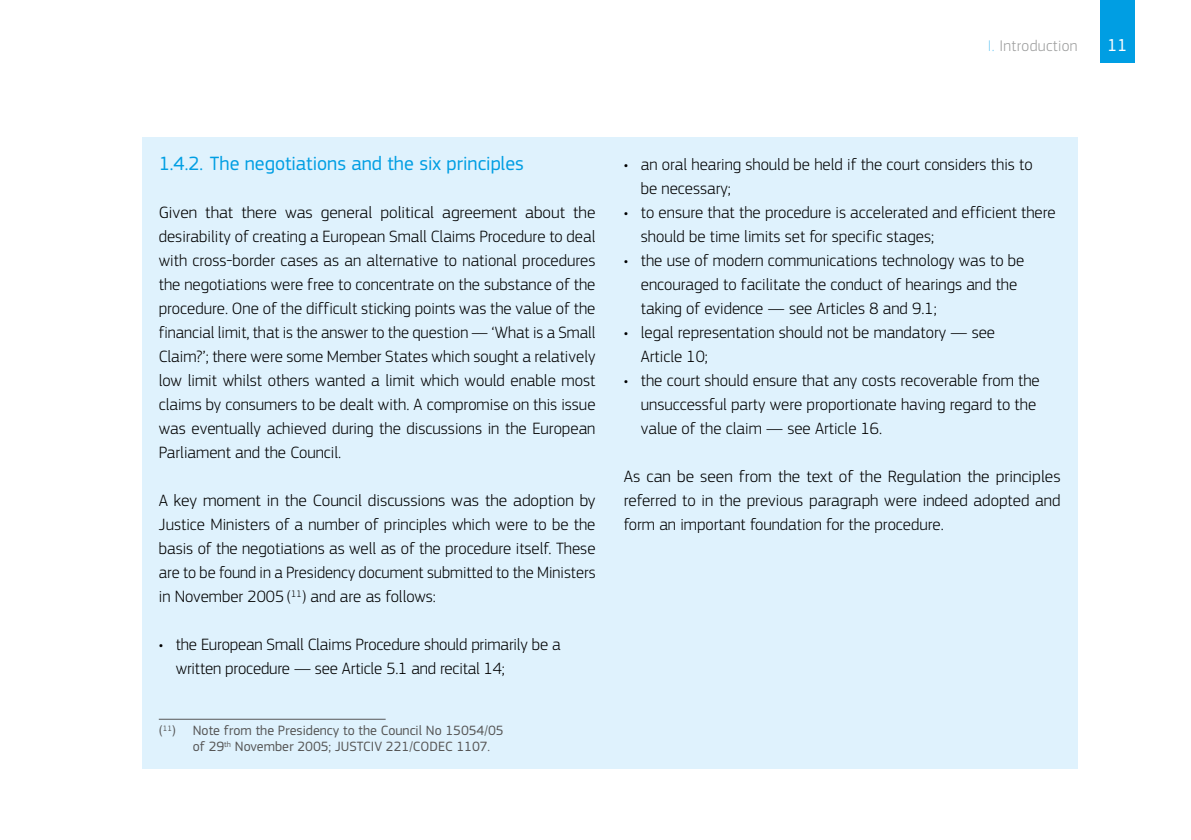
<style>
.page{position:relative;width:1191px;height:840px;background:#fff}
.page>*{position:absolute;margin:0;border:0;box-sizing:border-box;transform-origin:0 0}
.t1{font:20px "EC Square Sans Pro";color:#009ee3}
.t2{font:18px "EC Square Sans Pro";color:#fff}
.Body{font:300 17px/24px "EC Square Sans Pro";color:#000}
.t3{font:300 16px "EC Square Sans Pro";color:#9c9d9d}
.t4{font:14px/16px "EC Square Sans Pro";color:#565656}
.s1{color:#82d0f5}
</style>
<div class="page">
<div style="left:1100px;top:0;width:34px;height:62px;background:#009ee3"></div>
<div style="left:142px;top:137px;width:935px;height:630px;background:#dff2fd"></div>
<hr style="left:159px;top:718px;width:227px;height:1px;background:#565656">
<p class="t3" style="left:987px;top:36px;width:91px"><span class="s1">I.</span> Introduction</p>
<p class="t2" style="left:1107px;top:35px;width:22px">11</p>
<p class="t1" style="left:159px;top:151px;width:366px">1.4.2. The negotiations and the six principles</p>
<p class="Body" style="left:159px;top:200px;width:438px;text-align:justify">Given that there was general political agreement about the desirability of creating a European Small Claims Procedure to deal with cross-border cases as an alternative to national procedures the negotiations were free to concentrate on the substance of the procedure. One of the difficult sticking points was the value of the financial limit, that is the answer to the question — ‘What is a Small Claim?’; there were some Member States which sought a relatively low limit whilst others wanted a limit which would enable most claims by consumers to be dealt with. A compromise on this issue was eventually achieved during the discussions in the European Parliament and the Council.</p>
<p class="Body" style="left:159px;top:488px;width:438px;text-align:justify">A key moment in the Council discussions was the adoption by Justice Ministers of a number of principles which were to be the basis of the negotiations as well as of the procedure itself. These are to be found in a Presidency document submitted to the Ministers in November 2005(<sup>11</sup>) and are as follows:</p>
<p class="Body" style="left:176px;top:632px;width:386px;text-indent:-17px">• the European Small Claims Procedure should primarily be a written procedure — see Article 5.1 and recital 14;</p>
<p class="t4" style="left:193px;top:722px;width:312px;text-indent:-34px">(<sup>11</sup>) Note from the Presidency to the Council No 15054/05 of 29<sup>th</sup> November 2005; JUSTCIV 221/CODEC 1107.</p>
<p class="Body" style="left:641px;top:152px;width:393px;text-indent:-17px">• an oral hearing should be held if the court considers this to be necessary;</p>
<p class="Body" style="left:641px;top:200px;width:416px;text-indent:-17px">• to ensure that the procedure is accelerated and efficient there should be time limits set for specific stages;</p>
<p class="Body" style="left:641px;top:248px;width:385px;text-indent:-17px">• the use of modern communications technology was to be encouraged to facilitate the conduct of hearings and the taking of evidence — see Articles 8 and 9.1;</p>
<p class="Body" style="left:641px;top:320px;width:356px;text-indent:-17px">• legal representation should not be mandatory — see<br>Article 10;</p>
<p class="Body" style="left:641px;top:368px;width:400px;text-indent:-17px">• the court should ensure that any costs recoverable from the unsuccessful party were proportionate having regard to the value of the claim — see Article 16.</p>
<p class="Body" style="left:624px;top:464px;width:438px;text-align:justify">As can be seen from the text of the Regulation the principles referred to in the previous paragraph were indeed adopted and form an important foundation for the procedure.</p>
</div>
